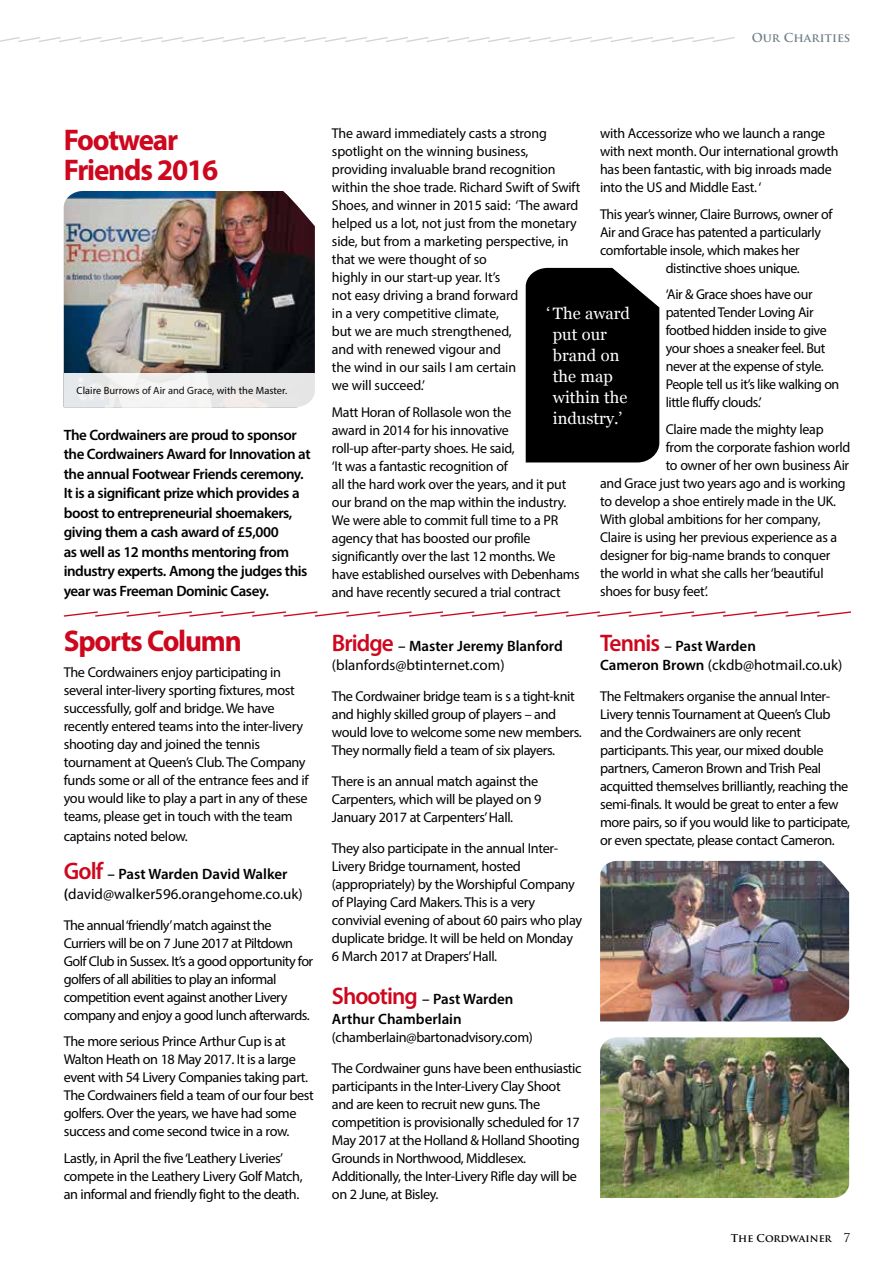
<style>
.page{position:relative;width:893px;height:1263px;background:#fff}
.page>*{position:absolute;margin:0;border:0;box-sizing:border-box;transform-origin:0 0}
.t1{font:700 30px/30px "Myriad Pro";letter-spacing:-.04em;color:#cd071e}
.t2{font:16.5px/21px "Georgia";color:#fff}
.t3{font:600 15px/19.5px "Myriad Pro";letter-spacing:-.03em;color:#000}
.t4{font:15px/19.5px "Myriad Pro";color:#000}
.t5{font:600 15px/19.5px "Myriad Pro";color:#000}
.t6{font:14.25px/18px "Myriad Pro";letter-spacing:-.025em;color:#000}
.t7{font:700 12px "Trajan Pro";color:#728087}
.t8{font:10.5px "Myriad Pro";color:#000}
.t9{font:700 10.5px "Trajan Pro";color:#000}
.s1{font-weight:600;font-size:24px;color:#cd071e}
.s2{font-weight:600}
.s3{font-size:24px;color:#cd071e}
.s4{font-weight:400}
.s5{font-weight:400;font-size:12px}
</style>
<div class="page">
<svg style="left:63px;top:611px;width:788px;height:6px"></svg>
<svg style="left:0;top:37px;width:735px;height:5px"></svg>
<img style="left:64px;top:191px;width:251px;height:183px">
<img style="left:600px;top:861px;width:249px;height:160px">
<img style="left:600px;top:1037px;width:249px;height:161px">
<div style="left:64px;top:374px;width:252px;height:33px;background:#eaeaeb"></div>
<div style="left:526px;top:268px;width:133px;height:194px;background:#000"></div>
<p class="t7" style="left:752px;top:30px;width:100px">Our Charities</p>
<h1 class="t1" style="left:64px;top:124px;width:156px">Footwear<br>Friends 2016</h1>
<p class="t8" style="left:77px;top:384px;width:212px">Claire Burrows of Air and Grace, with the Master.</p>
<p class="t3" style="left:64px;top:424px;width:248px">The Cordwainers are proud to sponsor the Cordwainers Award for Innovation at the annual Footwear Friends ceremony.<br>It is a significant prize which provides a boost to entrepreneurial shoemakers, giving them a cash award of £5,000<br>as well as 12 months mentoring from industry experts. Among the judges this year was Freeman Dominic Casey.</p>
<h1 class="t1" style="left:64px;top:625px;width:180px">Sports Column</h1>
<p class="t6" style="left:64px;top:663px;width:246px">The Cordwainers enjoy participating in several inter-livery sporting fixtures, most successfully, golf and bridge. We have recently entered teams into the inter-livery shooting day and joined the tennis tournament at Queen’s Club. The Company funds some or all of the entrance fees and if you would like to play a part in any of these teams, please get in touch with the team</p>
<p class="t6" style="left:64px;top:827px;width:126px">captains noted below.</p>
<p class="t4" style="left:64px;top:864px;width:240px"><span class="s1">Golf</span> <span class="s2">– Past Warden David Walker (</span>david@walker596.orangehome.co.uk)</p>
<p class="t6" style="left:64px;top:915px;width:251px">The annual ‘friendly’ match against the Curriers will be on 7 June 2017 at Piltdown Golf Club in Sussex. It’s a good opportunity for golfers of all abilities to play an informal competition event against another Livery company and enjoy a good lunch afterwards.</p>
<p class="t6" style="left:64px;top:1032px;width:251px">The more serious Prince Arthur Cup is at Walton Heath on 18 May 2017. It is a large event with 54 Livery Companies taking part.<br>The Cordwainers field a team of our four best golfers. Over the years, we have had some success and come second twice in a row.</p>
<p class="t6" style="left:64px;top:1148px;width:240px">Lastly, in April the five ‘Leathery Liveries’ compete in the Leathery Livery Golf Match, an informal and friendly fight to the death.</p>
<p class="t6" style="left:600px;top:124px;width:240px">with Accessorize who we launch a range with next month. Our international growth has been fantastic, with big inroads made into the US and Middle East. ‘</p>
<p class="t6" style="left:600px;top:205px;width:234px">This year’s winner, Claire Burrows, owner of</p>
<p class="t6" style="left:600px;top:223px;width:222px">Air and Grace has patented a particularly</p>
<p class="t6" style="left:600px;top:241px;width:201px">comfortable insole, which makes her</p>
<p class="t6" style="left:666px;top:259px;width:136px">distinctive shoes unique.</p>
<p class="t6" style="left:666px;top:285px;width:175px">‘Air &amp; Grace shoes have our patented Tender Loving Air footbed hidden inside to give your shoes a sneaker feel. But never at the expense of style.<br>People tell us it’s like walking on little fluffy clouds.’</p>
<p class="t6" style="left:666px;top:420px;width:159px">Claire made the mighty leap</p>
<p class="t6" style="left:666px;top:438px;width:186px">from the corporate fashion world</p>
<p class="t6" style="left:666px;top:456px;width:185px">to owner of her own business Air</p>
<p class="t6" style="left:600px;top:474px;width:247px">and Grace just two years ago and is working</p>
<p class="t6" style="left:600px;top:492px;width:238px">to develop a shoe entirely made in the UK.</p>
<p class="t6" style="left:600px;top:510px;width:222px">With global ambitions for her company,</p>
<p class="t6" style="left:600px;top:528px;width:239px">Claire is using her previous experience as a</p>
<p class="t6" style="left:600px;top:546px;width:232px">designer for big-name brands to conquer</p>
<p class="t6" style="left:600px;top:564px;width:225px">the world in what she calls her ‘beautiful</p>
<p class="t6" style="left:600px;top:582px;width:109px">shoes for busy feet’.</p>
<p class="t6" style="left:332px;top:124px;width:250px">The award immediately casts a strong spotlight on the winning business, providing invaluable brand recognition within the shoe trade. Richard Swift of Swift Shoes, and winner in 2015 said: ‘The award helped us a lot, not just from the monetary side, but from a marketing perspective, in that we were thought of so<br>highly in our start-up year. It’s<br>not easy driving a brand forward<br>in a very competitive climate,<br>but we are much strengthened,<br>and with renewed vigour and<br>the wind in our sails I am certain<br>we will succeed.’</p>
<p class="t6" style="left:332px;top:403px;width:249px">Matt Horan of Rollasole won the<br>award in 2014 for his innovative<br>roll-up after-party shoes. He said,<br>‘It was a fantastic recognition of<br>all the hard work over the years, and it put our brand on the map within the industry.<br>We were able to commit full time to a PR agency that has boosted our profile significantly over the last 12 months. We have established ourselves with Debenhams and have recently secured a trial contract</p>
<p class="t2" style="left:553px;top:302px;width:79px;text-indent:-6px">‘ The award put our brand on the map within the industry.’</p>
<p class="t4" style="left:332px;top:636px;width:232px"><span class="s1">Bridge</span> <span class="s2">– Master Jeremy Blanford </span>(blanfords@btinternet.com)</p>
<p class="t6" style="left:332px;top:687px;width:251px">The Cordwainer bridge team is s a tight-knit and highly skilled group of players – and would love to welcome some new members.<br>They normally field a team of six players.</p>
<p class="t6" style="left:332px;top:772px;width:211px">There is an annual match against the<br>Carpenters, which will be played on 9<br>January 2017 at Carpenters’ Hall.</p>
<p class="t6" style="left:332px;top:838px;width:252px">They also participate in the annual Inter-Livery Bridge tournament, hosted (appropriately) by the Worshipful Company of Playing Card Makers. This is a very convivial evening of about 60 pairs who play duplicate bridge. It will be held on Monday 6 March 2017 at Drapers’ Hall.</p>
<p class="t5" style="left:332px;top:989px;width:183px"><span class="s3">Shooting</span> – Past Warden<br>Arthur Chamberlain</p>
<p class="t6" style="left:332px;top:1021px;width:251px;line-height:30.8px">(chamberlain@bartonadvisory.com)<br>The Cordwainer guns have been enthusiastic</p>
<p class="t6" style="left:332px;top:1077px;width:249px">participants in the Inter-Livery Clay Shoot and are keen to recruit new guns. The competition is provisionally scheduled for 17<br>May 2017 at the Holland &amp; Holland Shooting Grounds in Northwood, Middlesex.<br>Additionally, the Inter-Livery Rifle day will be on 2 June, at Bisley.</p>
<p class="t5" style="left:600px;top:636px;width:244px"><span class="s3">Tennis</span> – Past Warden<br>Cameron Brown <span class="s4">(ckdb@hotmail.co.uk)</span></p>
<p class="t6" style="left:600px;top:687px;width:252px">The Feltmakers organise the annual Inter-Livery tennis Tournament at Queen’s Club and the Cordwainers are only recent participants. This year, our mixed double partners, Cameron Brown and Trish Peal acquitted themselves brilliantly, reaching the semi-finals. It would be great to enter a few more pairs, so if you would like to participate, or even spectate, please contact Cameron.</p>
<p class="t9" style="left:731px;top:1231px;width:121px">The Cordwainer <span class="s5">7</span></p>
</div>
